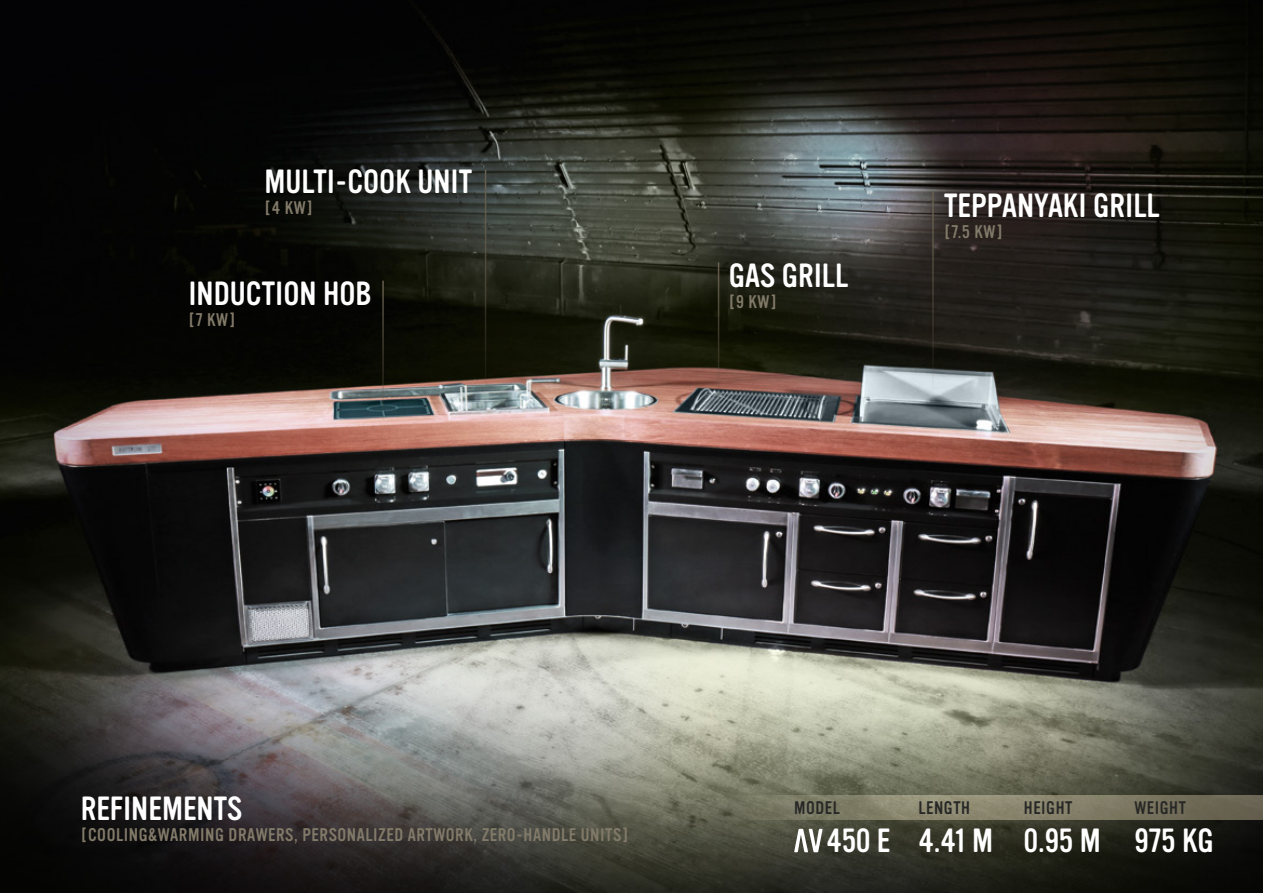
<style>
.page{position:relative;width:1263px;height:893px;background:#fff}
.page>*{position:absolute;margin:0;border:0;box-sizing:border-box;transform-origin:0 0}
.t1{font:32.85px "Vinyl OT";color:#fff}
.t2{font:18px "Vinyl OT";letter-spacing:.03em;color:#827a69}
.t3{font:17.85px "Vinyl OT";letter-spacing:.03em;color:#282827}
</style>
<div class="page">
<img style="left:1px;top:0;width:1262px;height:893px">
<img style="left:0;top:0;width:1px;height:893px">
<hr style="left:932px;top:191px;width:2px;height:199px;background:#68604e">
<hr style="left:718px;top:262px;width:1px;height:143px;background:#68604e">
<hr style="left:382px;top:281px;width:2px;height:142px;background:#68604e">
<hr style="left:485px;top:170px;width:1px;height:235px;background:#68604e">
<svg style="left:682px;top:795px;width:581px;height:25px;background:#7c7a64"></svg>
<svg style="left:794px;top:829px;width:28px;height:23px"></svg>
<h1 class="t1" style="left:264px;top:164px;width:209px">MULTI-COOK UNIT</h1>
<p class="t2" style="left:264px;top:198px;width:50px">[4 KW]</p>
<h1 class="t1" style="left:188px;top:276px;width:185px">INDUCTION HOB</h1>
<p class="t2" style="left:188px;top:310px;width:49px">[7 KW]</p>
<h1 class="t1" style="left:729px;top:257px;width:121px">GAS GRILL</h1>
<p class="t2" style="left:729px;top:292px;width:49px">[9 KW]</p>
<h1 class="t1" style="left:944px;top:187px;width:217px">TEPPANYAKI GRILL</h1>
<p class="t2" style="left:944px;top:222px;width:60px">[7.5 KW]</p>
<h1 class="t1" style="left:81px;top:791px;width:163px">REFINEMENTS</h1>
<p class="t2" style="left:81px;top:825px;width:549px">[COOLING&amp;WARMING DRAWERS, PERSONALIZED ARTWORK, ZERO-HANDLE UNITS]</p>
<p class="t3" style="left:794px;top:798px;width:47px">MODEL</p>
<h1 class="t1" style="left:827px;top:823px;width:65px">450 E</h1>
<p class="t3" style="left:918px;top:798px;width:53px">LENGTH</p>
<h1 class="t1" style="left:918px;top:823px;width:76px">4.41 M</h1>
<p class="t3" style="left:1024px;top:798px;width:50px">HEIGHT</p>
<h1 class="t1" style="left:1024px;top:823px;width:78px">0.95 M</h1>
<p class="t3" style="left:1134px;top:798px;width:53px">WEIGHT</p>
<h1 class="t1" style="left:1134px;top:823px;width:81px">975 KG</h1>
</div>
